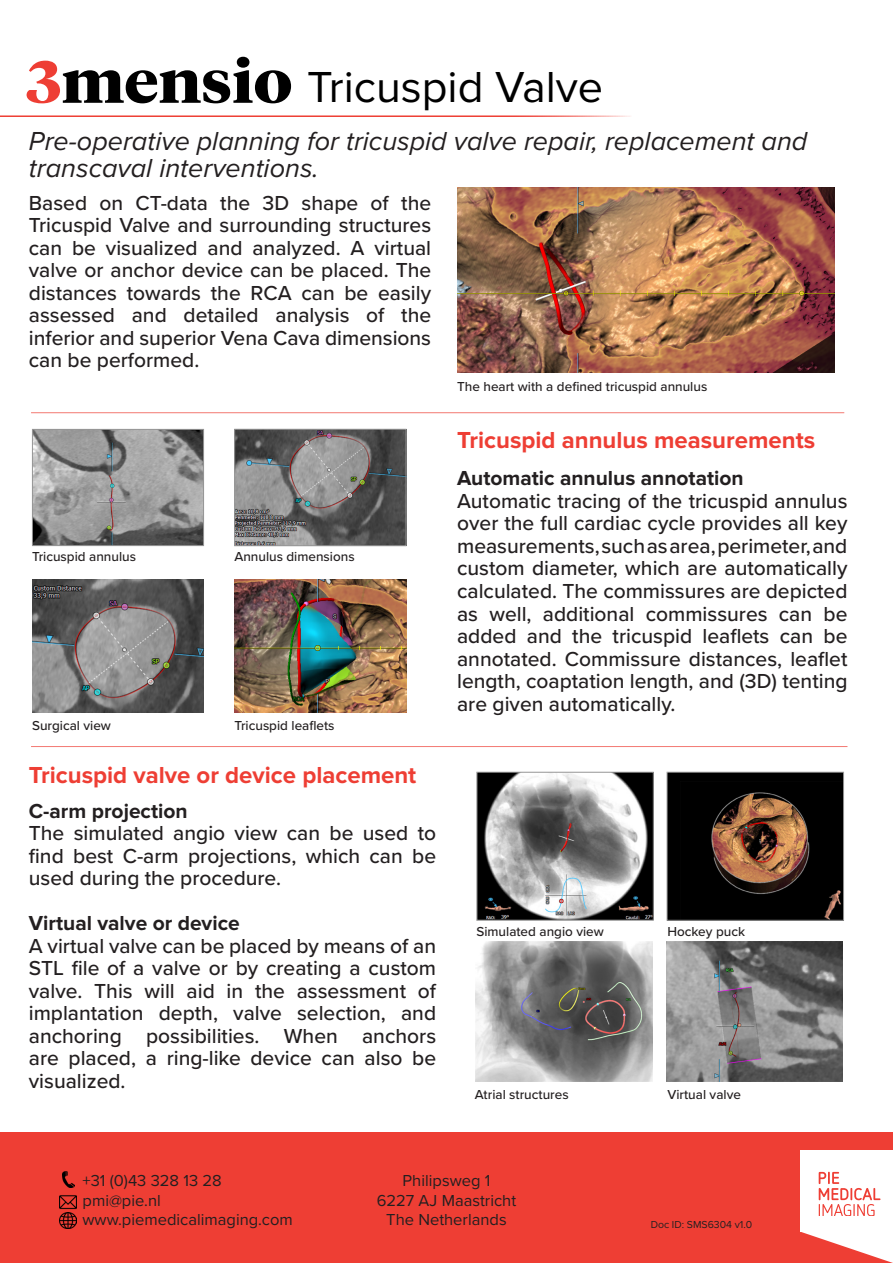
<style>
.page{position:relative;width:893px;height:1263px;background:#fff}
.page>*{position:absolute;margin:0;border:0;box-sizing:border-box;transform-origin:0 0}
.t1{font:45px "Proxima Nova";color:#000}
.t2{font:italic 27px "Proxima Nova";color:#231f20}
.t3{font:700 24px "Proxima Nova";color:#ee3e34}
.t4{font:500 21px/22.5px "Proxima Nova";color:#231f20;text-align:justify}
.t5{font:700 21px "Proxima Nova";color:#231f20}
.t6{font:16.5px "Proxima Nova";color:#231f20}
.t7{font:500 13.5px "Proxima Nova";color:#231f20}
.t8{font:10.5px "Proxima Nova";color:#231f20}
</style>
<div class="page">
<img style="left:475px;top:942px;width:178px;height:140px">
<img style="left:667px;top:942px;width:175px;height:140px">
<img style="left:478px;top:774px;width:174px;height:145px">
<div style="left:476px;top:772px;width:178px;height:149px;border:1px solid #969696"></div>
<div style="left:667px;top:772px;width:176px;height:148px;background:#000"></div>
<img style="left:711px;top:792px;width:130px;height:127px">
<div style="left:667px;top:772px;width:177px;height:149px;border:1px solid #969696"></div>
<img style="left:34px;top:431px;width:168px;height:113px">
<div style="left:32px;top:429px;width:172px;height:117px;border:1px solid #969696"></div>
<img style="left:236px;top:431px;width:168px;height:113px">
<div style="left:234px;top:429px;width:172px;height:117px;border:1px solid #969696"></div>
<img style="left:32px;top:579px;width:172px;height:133px">
<img style="left:234px;top:579px;width:172px;height:133px">
<hr style="left:31px;top:412px;width:813px;height:1px;background:#ee3e34">
<hr style="left:31px;top:746px;width:816px;height:1px;background:#ee3e34">
<img style="left:457px;top:187px;width:378px;height:185px">
<div style="left:0;top:1132px;width:893px;height:131px;background:#ee3e34"></div>
<img style="left:60px;top:1212px;width:16px;height:17px">
<img style="left:60px;top:1195px;width:16px;height:15px">
<img style="left:62px;top:1171px;width:13px;height:17px">
<svg style="left:800px;top:1151px;width:93px;height:112px"></svg>
<hr style="left:0;top:115px;width:631px;height:2px;background:#ee3e34">
<svg style="left:27px;top:57px;width:264px;height:46px"></svg>
<p class="t1" style="left:307px;top:53px;width:298px">Tricuspid Valve</p>
<p class="t2" style="left:29px;top:121px;width:780px">Pre-operative planning for tricuspid valve repair, replacement and</p>
<p class="t2" style="left:29px;top:148px;width:291px">transcaval interventions.</p>
<p class="t4" style="left:29px;top:191px;width:404px">Based on CT-data the 3D shape of the Tricuspid Valve and surrounding structures can be visualized and analyzed. A virtual valve or anchor device can be placed. The distances towards the RCA can be easily assessed and detailed analysis of the inferior and superior Vena Cava dimensions can be performed.</p>
<p class="t7" style="left:32px;top:547px;width:105px">Tricuspid annulus</p>
<p class="t7" style="left:32px;top:715px;width:80px">Surgical view</p>
<p class="t7" style="left:234px;top:547px;width:122px">Annulus dimensions</p>
<p class="t7" style="left:234px;top:715px;width:102px">Tricuspid leaflets</p>
<p class="t3" style="left:29px;top:761px;width:389px">Tricuspid valve or device placement</p>
<p class="t5" style="left:29px;top:799px;width:160px">C-arm projection</p>
<p class="t4" style="left:29px;top:821px;width:409px">The simulated angio view can be used to find best C-arm projections, which can be used during the procedure.</p>
<p class="t5" style="left:29px;top:911px;width:212px">Virtual valve or device</p>
<p class="t4" style="left:29px;top:934px;width:409px">A virtual valve can be placed by means of an STL file of a valve or by creating a custom valve. This will aid in the assessment of implantation depth, valve selection, and anchoring possibilities. When anchors are placed, a ring-like device can also be visualized.</p>
<p class="t7" style="left:457px;top:376px;width:252px">The heart with a defined tricuspid annulus</p>
<p class="t3" style="left:457px;top:426px;width:360px">Tricuspid annulus measurements</p>
<p class="t5" style="left:457px;top:466px;width:288px">Automatic annulus annotation</p>
<p class="t4" style="left:457px;top:489px;width:392px">Automatic tracing of the tricuspid annulus over the full cardiac cycle provides all key measurements, such as area, perimeter, and custom diameter, which are automatically calculated. The commissures are depicted as well, additional commissures can be added and the tricuspid leaflets can be annotated. Commissure distances, leaflet length, coaptation length, and (3D) tenting are given automatically.</p>
<p class="t7" style="left:476px;top:921px;width:129px">Simulated angio view</p>
<p class="t7" style="left:667px;top:921px;width:79px">Hockey puck</p>
<p class="t7" style="left:475px;top:1085px;width:95px">Atrial structures</p>
<p class="t7" style="left:667px;top:1085px;width:75px">Virtual valve</p>
<p class="t6" style="left:83px;top:1168px;width:141px">+31 (0)43 328 13 28</p>
<p class="t6" style="left:83px;top:1188px;width:80px">pmi@pie.nl</p>
<p class="t6" style="left:83px;top:1207px;width:212px">www.piemedicalimaging.com</p>
<p class="t8" style="left:651px;top:1217px;width:103px">Doc ID: SMS6304 v1.0</p>
<p class="t6" style="left:403px;top:1168px;width:89px">Philipsweg 1</p>
<p class="t6" style="left:377px;top:1188px;width:141px">6227 AJ Maastricht</p>
<p class="t6" style="left:386px;top:1207px;width:122px">The Netherlands</p>
</div>
